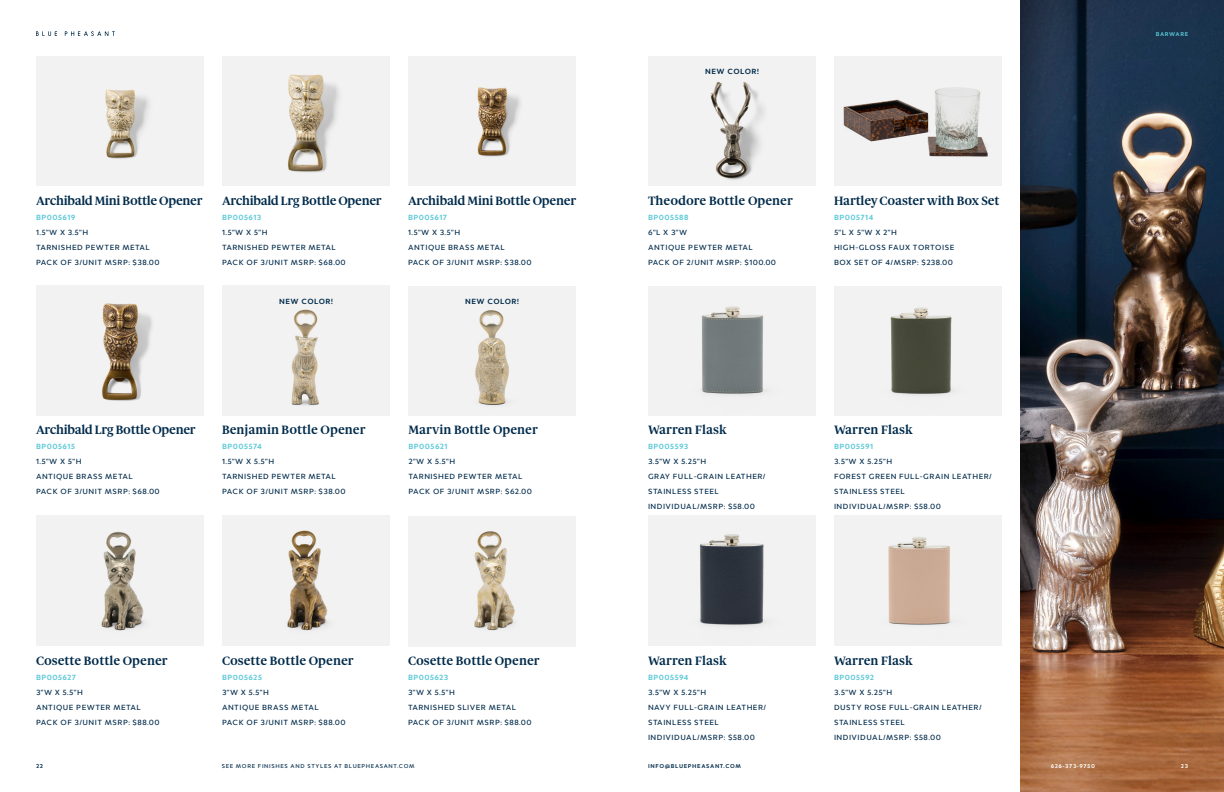
<style>
.page{position:relative;width:1224px;height:792px;background:#fff}
.page>*{position:absolute;margin:0;border:0;box-sizing:border-box;transform-origin:0 0}
.t1{font:700 13px "Gauthier FY";color:#002b4b}
.t2{font:700 13px "Gauthier FY";letter-spacing:-.025em;color:#002b4b}
.t3{font:700 13px "Gauthier FY";letter-spacing:-.02em;color:#002b4b}
.t4{font:500 8px "Merel";letter-spacing:.06em;color:#002b4b}
.t5{font:700 8px "Merel";letter-spacing:.05em;color:#5bc8d7}
.t6{font:700 8px "Merel";letter-spacing:.06em;color:#002b4b}
.t7{font:500 6px "Merel";letter-spacing:.11em;color:#002b4b}
.t8{font:700 6px "Merel";letter-spacing:.11em;color:#002b4b}
.t9{font:700 6px "Merel";letter-spacing:.095em;color:#fff}
.t10{font:700 6px "Merel";letter-spacing:.11em;color:#5bc8d7}
</style>
<div class="page">
<img style="left:1020px;top:0;width:204px;height:792px">
<img style="left:648px;top:286px;width:168px;height:130px">
<img style="left:834px;top:286px;width:168px;height:130px">
<img style="left:648px;top:516px;width:168px;height:130px">
<img style="left:648px;top:56px;width:168px;height:130px">
<img style="left:834px;top:516px;width:168px;height:130px">
<img style="left:408px;top:286px;width:168px;height:130px">
<img style="left:36px;top:56px;width:168px;height:130px">
<img style="left:408px;top:56px;width:168px;height:130px">
<img style="left:222px;top:56px;width:168px;height:130px">
<img style="left:36px;top:285px;width:168px;height:131px">
<img style="left:222px;top:516px;width:168px;height:130px">
<img style="left:36px;top:516px;width:168px;height:130px">
<img style="left:222px;top:286px;width:168px;height:130px">
<img style="left:408px;top:516px;width:168px;height:130px">
<img style="left:834px;top:56px;width:168px;height:130px">
<div style="left:834px;top:102px;width:93px;height:52px;background:#f2f2f2"></div>
<img style="left:842px;top:98px;width:90px;height:45px">
<svg style="left:36px;top:31px;width:21px;height:5px"></svg>
<svg style="left:65px;top:31px;width:50px;height:5px"></svg>
<p class="t2" style="left:36px;top:193px;width:168px">Archibald Mini Bottle Opener</p>
<p class="t5" style="left:36px;top:211px;width:41px">BP005619</p>
<p class="t4" style="left:36px;top:226px;width:54px">1.5"W X 3.5"H</p>
<p class="t4" style="left:36px;top:241px;width:115px">TARNISHED PEWTER METAL</p>
<p class="t4" style="left:36px;top:256px;width:125px">PACK OF 3/UNIT MSRP: $38.00</p>
<p class="t2" style="left:222px;top:193px;width:161px">Archibald Lrg Bottle Opener</p>
<p class="t5" style="left:222px;top:211px;width:41px">BP005613</p>
<p class="t4" style="left:222px;top:226px;width:47px">1.5"W X 5"H</p>
<p class="t4" style="left:222px;top:241px;width:115px">TARNISHED PEWTER METAL</p>
<p class="t4" style="left:222px;top:256px;width:125px">PACK OF 3/UNIT MSRP: $68.00</p>
<p class="t3" style="left:408px;top:193px;width:170px">Archibald Mini Bottle Opener</p>
<p class="t5" style="left:408px;top:211px;width:41px">BP005617</p>
<p class="t4" style="left:408px;top:226px;width:54px">1.5"W X 3.5"H</p>
<p class="t4" style="left:408px;top:241px;width:98px">ANTIQUE BRASS METAL</p>
<p class="t4" style="left:408px;top:256px;width:125px">PACK OF 3/UNIT MSRP: $38.00</p>
<p class="t6" style="left:279px;top:295px;width:55px">NEW COLOR!</p>
<p class="t6" style="left:465px;top:295px;width:55px">NEW COLOR!</p>
<p class="t2" style="left:36px;top:422px;width:161px">Archibald Lrg Bottle Opener</p>
<p class="t5" style="left:36px;top:440px;width:41px">BP005615</p>
<p class="t4" style="left:36px;top:456px;width:47px">1.5"W X 5"H</p>
<p class="t4" style="left:36px;top:471px;width:98px">ANTIQUE BRASS METAL</p>
<p class="t4" style="left:36px;top:486px;width:125px">PACK OF 3/UNIT MSRP: $68.00</p>
<p class="t1" style="left:222px;top:422px;width:145px">Benjamin Bottle Opener</p>
<p class="t5" style="left:222px;top:440px;width:41px">BP005574</p>
<p class="t4" style="left:222px;top:456px;width:54px">1.5"W X 5.5"H</p>
<p class="t4" style="left:222px;top:471px;width:115px">TARNISHED PEWTER METAL</p>
<p class="t4" style="left:222px;top:486px;width:125px">PACK OF 3/UNIT MSRP: $38.00</p>
<p class="t1" style="left:408px;top:422px;width:131px">Marvin Bottle Opener</p>
<p class="t5" style="left:409px;top:440px;width:41px">BP005621</p>
<p class="t4" style="left:408px;top:456px;width:48px">2"W X 5.5"H</p>
<p class="t4" style="left:409px;top:471px;width:115px">TARNISHED PEWTER METAL</p>
<p class="t4" style="left:409px;top:486px;width:125px">PACK OF 3/UNIT MSRP: $62.00</p>
<p class="t1" style="left:36px;top:653px;width:133px">Cosette Bottle Opener</p>
<p class="t5" style="left:36px;top:671px;width:42px">BP005627</p>
<p class="t4" style="left:36px;top:686px;width:48px">3"W X 5.5"H</p>
<p class="t4" style="left:36px;top:701px;width:106px">ANTIQUE PEWTER METAL</p>
<p class="t4" style="left:36px;top:716px;width:125px">PACK OF 3/UNIT MSRP: $88.00</p>
<p class="t1" style="left:222px;top:653px;width:133px">Cosette Bottle Opener</p>
<p class="t5" style="left:222px;top:671px;width:42px">BP005625</p>
<p class="t4" style="left:222px;top:686px;width:48px">3"W X 5.5"H</p>
<p class="t4" style="left:222px;top:701px;width:98px">ANTIQUE BRASS METAL</p>
<p class="t4" style="left:222px;top:716px;width:125px">PACK OF 3/UNIT MSRP: $88.00</p>
<p class="t1" style="left:408px;top:653px;width:133px">Cosette Bottle Opener</p>
<p class="t5" style="left:408px;top:671px;width:42px">BP005623</p>
<p class="t4" style="left:408px;top:686px;width:48px">3"W X 5.5"H</p>
<p class="t4" style="left:408px;top:701px;width:110px">TARNISHED SLIVER METAL</p>
<p class="t4" style="left:408px;top:716px;width:125px">PACK OF 3/UNIT MSRP: $88.00</p>
<p class="t6" style="left:705px;top:65px;width:55px">NEW COLOR!</p>
<p class="t1" style="left:648px;top:193px;width:147px">Theodore Bottle Opener</p>
<p class="t5" style="left:648px;top:211px;width:42px">BP005588</p>
<p class="t4" style="left:648px;top:226px;width:41px">6"L X 3"W</p>
<p class="t4" style="left:648px;top:241px;width:106px">ANTIQUE PEWTER METAL</p>
<p class="t4" style="left:648px;top:256px;width:130px">PACK OF 2/UNIT MSRP: $100.00</p>
<p class="t1" style="left:834px;top:193px;width:167px">Hartley Coaster with Box Set</p>
<p class="t5" style="left:834px;top:211px;width:41px">BP005714</p>
<p class="t4" style="left:834px;top:226px;width:64px">5"L X 5"W X 2"H</p>
<p class="t4" style="left:834px;top:241px;width:122px">HIGH-GLOSS FAUX TORTOISE</p>
<p class="t4" style="left:834px;top:256px;width:121px">BOX SET OF 4/MSRP: $238.00</p>
<p class="t1" style="left:648px;top:422px;width:80px">Warren Flask</p>
<p class="t5" style="left:648px;top:440px;width:42px">BP005593</p>
<p class="t4" style="left:648px;top:456px;width:60px">3.5"W X 5.25"H</p>
<p class="t4" style="left:648px;top:471px;width:119px">GRAY FULL-GRAIN LEATHER/</p>
<p class="t4" style="left:648px;top:486px;width:72px">STAINLESS STEEL</p>
<p class="t4" style="left:648px;top:501px;width:108px">INDIVIDUAL/MSRP: $58.00</p>
<p class="t1" style="left:648px;top:653px;width:80px">Warren Flask</p>
<p class="t5" style="left:648px;top:671px;width:42px">BP005594</p>
<p class="t4" style="left:648px;top:686px;width:60px">3.5"W X 5.25"H</p>
<p class="t4" style="left:648px;top:701px;width:120px">NAVY FULL-GRAIN LEATHER/</p>
<p class="t4" style="left:648px;top:716px;width:72px">STAINLESS STEEL</p>
<p class="t4" style="left:648px;top:731px;width:108px">INDIVIDUAL/MSRP: $58.00</p>
<p class="t1" style="left:834px;top:422px;width:80px">Warren Flask</p>
<p class="t5" style="left:834px;top:440px;width:41px">BP005591</p>
<p class="t4" style="left:834px;top:456px;width:60px">3.5"W X 5.25"H</p>
<p class="t4" style="left:834px;top:471px;width:159px">FOREST GREEN FULL-GRAIN LEATHER/</p>
<p class="t4" style="left:834px;top:486px;width:72px">STAINLESS STEEL</p>
<p class="t4" style="left:834px;top:501px;width:108px">INDIVIDUAL/MSRP: $58.00</p>
<p class="t1" style="left:834px;top:653px;width:80px">Warren Flask</p>
<p class="t5" style="left:834px;top:671px;width:42px">BP005592</p>
<p class="t4" style="left:834px;top:686px;width:60px">3.5"W X 5.25"H</p>
<p class="t4" style="left:834px;top:701px;width:149px">DUSTY ROSE FULL-GRAIN LEATHER/</p>
<p class="t4" style="left:834px;top:716px;width:72px">STAINLESS STEEL</p>
<p class="t4" style="left:834px;top:731px;width:108px">INDIVIDUAL/MSRP: $58.00</p>
<p class="t10" style="left:1156px;top:29px;width:34px">BARWARE</p>
<p class="t8" style="left:36px;top:761px;width:8px">22</p>
<p class="t7" style="left:222px;top:761px;width:194px">SEE MORE FINISHES AND STYLES AT BLUEPHEASANT.COM</p>
<p class="t8" style="left:648px;top:761px;width:95px">INFO@BLUEPHEASANT.COM</p>
<p class="t9" style="left:1051px;top:761px;width:46px">626-373-9750</p>
<p class="t9" style="left:1181px;top:761px;width:9px">23</p>
</div>
